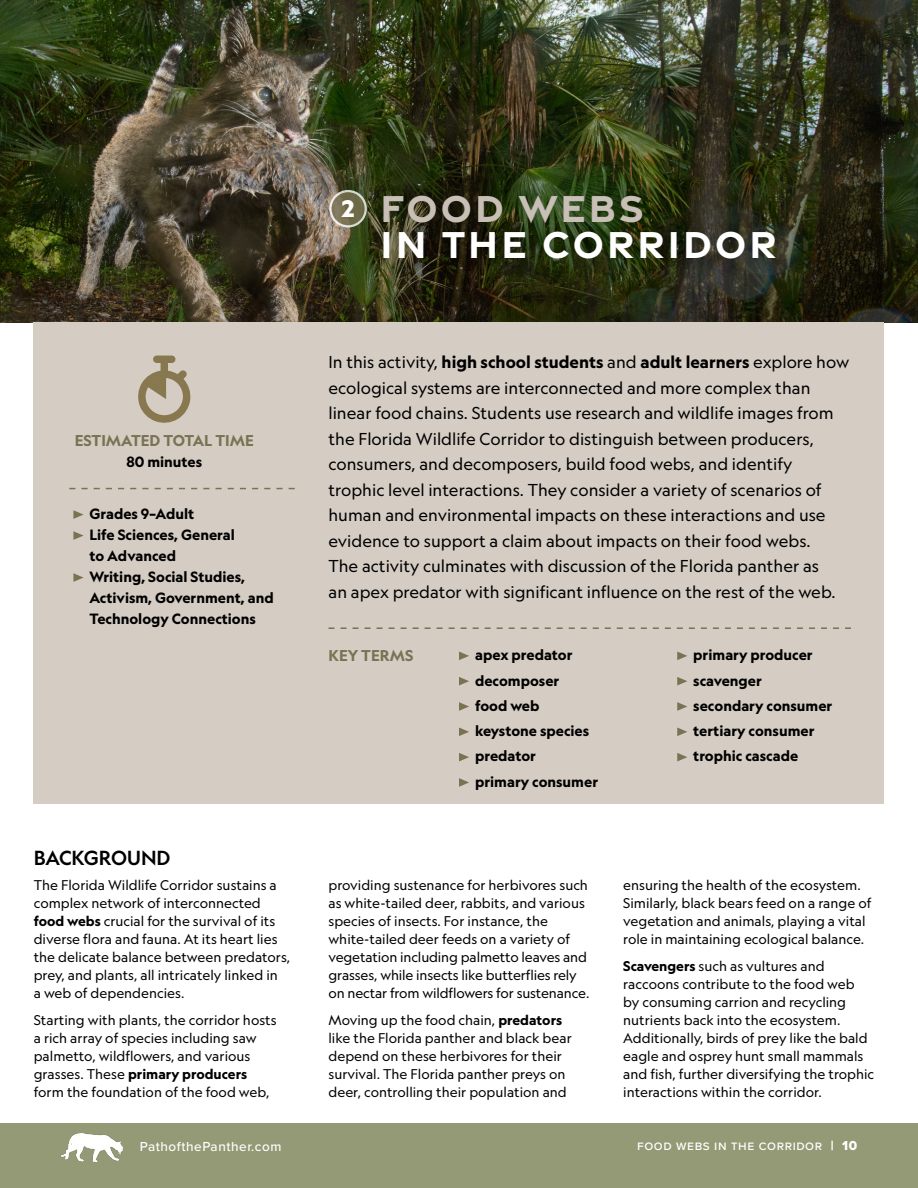
<style>
.page{position:relative;width:918px;height:1188px;background:#fff}
.page>*{position:absolute;margin:0;border:0;box-sizing:border-box;transform-origin:0 0}
.t1{font:700 40.5px/36px "Gravesend Sans";letter-spacing:.06em;color:#fff}
.t2{font:500 19.5px "Geograph";color:#000}
.t3{font:16.5px/25.5px "Geograph";color:#000}
.t4{font:700 15px "Geograph";color:#7a7252}
.t5{font:700 14.25px/25.3px "Geograph";color:#000}
.t6{font:13.5px/18px "Geograph";color:#000}
.t7{font:500 13.5px "Proxima Nova";letter-spacing:.04em;color:#fff}
.s1{font-weight:700}
.s2{font-family:"Geograph";font-weight:900;font-size:22.95px}
.s3{color:#c8c0b6}
.s4{font-family:"Proxima Nova Extrabld";font-weight:400}
</style>
<div class="page">
<img style="left:0;top:0;width:918px;height:323px">
<div style="left:34px;top:323px;width:850px;height:481px;background:#d5cdc4"></div>
<svg style="left:138px;top:356px;width:53px;height:67px"></svg>
<svg style="left:73px;top:510px;width:11px;height:9px"></svg>
<svg style="left:73px;top:531px;width:11px;height:9px"></svg>
<svg style="left:73px;top:573px;width:11px;height:9px"></svg>
<svg style="left:69px;top:488px;width:226px;height:1px"></svg>
<svg style="left:328px;top:627px;width:523px;height:2px"></svg>
<svg style="left:330px;top:191px;width:36px;height:35px"></svg>
<div style="left:329px;top:190px;width:38px;height:38px;border:2px solid #fff;border-radius:50%"></div>
<div style="left:363px;top:175px;width:433px;height:103px;background:#000;opacity:.3"></div>
<svg style="left:459px;top:652px;width:10px;height:8px"></svg>
<svg style="left:459px;top:677px;width:10px;height:9px"></svg>
<svg style="left:459px;top:702px;width:10px;height:9px"></svg>
<svg style="left:459px;top:728px;width:10px;height:8px"></svg>
<svg style="left:459px;top:753px;width:10px;height:8px"></svg>
<svg style="left:459px;top:778px;width:10px;height:9px"></svg>
<svg style="left:677px;top:652px;width:10px;height:8px"></svg>
<svg style="left:677px;top:677px;width:10px;height:9px"></svg>
<svg style="left:677px;top:702px;width:10px;height:9px"></svg>
<svg style="left:677px;top:728px;width:10px;height:8px"></svg>
<svg style="left:677px;top:753px;width:10px;height:8px"></svg>
<div style="left:0;top:1123px;width:918px;height:65px;background:#949a75"></div>
<img style="left:61px;top:1133px;width:61px;height:30px">
<p class="t4" style="left:75px;top:431px;width:180px">ESTIMATED TOTAL TIME</p>
<p class="t5" style="left:126px;top:449px;width:77px">80 minutes</p>
<p class="t5" style="left:90px;top:503px;width:186px;line-height:21px">Grades 9–Adult<br>Life Sciences, General<br>to Advanced<br>Writing, Social Studies,<br>Activism, Government, and<br>Technology Connections</p>
<h2 class="t2" style="left:34px;top:845px;width:138px">BACKGROUND</h2>
<p class="t6" style="left:34px;top:876px;width:258px">The Florida Wildlife Corridor sustains a complex network of interconnected <span class="s1">food webs</span> crucial for the survival of its diverse flora and fauna. At its heart lies the delicate balance between predators, prey, and plants, all intricately linked in<br>a web of dependencies.</p>
<p class="t6" style="left:34px;top:1011px;width:244px">Starting with plants, the corridor hosts a rich array of species including saw palmetto, wildflowers, and various grasses. These <span class="s1">primary producers </span>form the foundation of the food web,</p>
<h1 class="t1" style="left:380px;top:188px;width:398px;text-indent:-38px"><span class="s2">2</span> <span class="s3">FOOD WEBS<br></span>IN THE CORRIDOR</h1>
<p class="t3" style="left:328px;top:349px;width:522px">In this activity, <span class="s1">high school students</span> and <span class="s1">adult learners</span> explore how ecological systems are interconnected and more complex than linear food chains. Students use research and wildlife images from the Florida Wildlife Corridor to distinguish between producers, consumers, and decomposers, build food webs, and identify trophic level interactions. They consider a variety of scenarios of human and environmental impacts on these interactions and use evidence to support a claim about impacts on their food webs.<br>The activity culminates with discussion of the Florida panther as<br>an apex predator with significant influence on the rest of the web.</p>
<p class="t4" style="left:328px;top:645px;width:86px">KEY TERMS</p>
<p class="t5" style="left:475px;top:642px;width:125px">apex predator decomposer<br>food web keystone species predator<br>primary consumer</p>
<p class="t5" style="left:693px;top:642px;width:141px">primary producer scavenger secondary consumer tertiary consumer trophic cascade</p>
<p class="t6" style="left:328px;top:876px;width:263px">providing sustenance for herbivores such as white-tailed deer, rabbits, and various species of insects. For instance, the white-tailed deer feeds on a variety of vegetation including palmetto leaves and grasses, while insects like butterflies rely on nectar from wildflowers for sustenance.</p>
<p class="t6" style="left:328px;top:1011px;width:245px">Moving up the food chain, <span class="s1">predators </span>like the Florida panther and black bear depend on these herbivores for their survival. The Florida panther preys on deer, controlling their population and</p>
<p class="t6" style="left:623px;top:876px;width:250px">ensuring the health of the ecosystem.<br>Similarly, black bears feed on a range of vegetation and animals, playing a vital role in maintaining ecological balance.</p>
<p class="t6" style="left:623px;top:957px;width:253px"><span class="s1">Scavengers</span> such as vultures and raccoons contribute to the food web by consuming carrion and recycling nutrients back into the ecosystem.<br>Additionally, birds of prey like the bald eagle and osprey hunt small mammals and fish, further diversifying the trophic interactions within the corridor.</p>
<p class="t7" style="left:140px;top:1137px;width:143px">PathofthePanther.com</p>
<p class="t7" style="left:637px;top:1135px;width:221px">food webs in the corridor <span class="s4">| 10</span></p>
</div>
